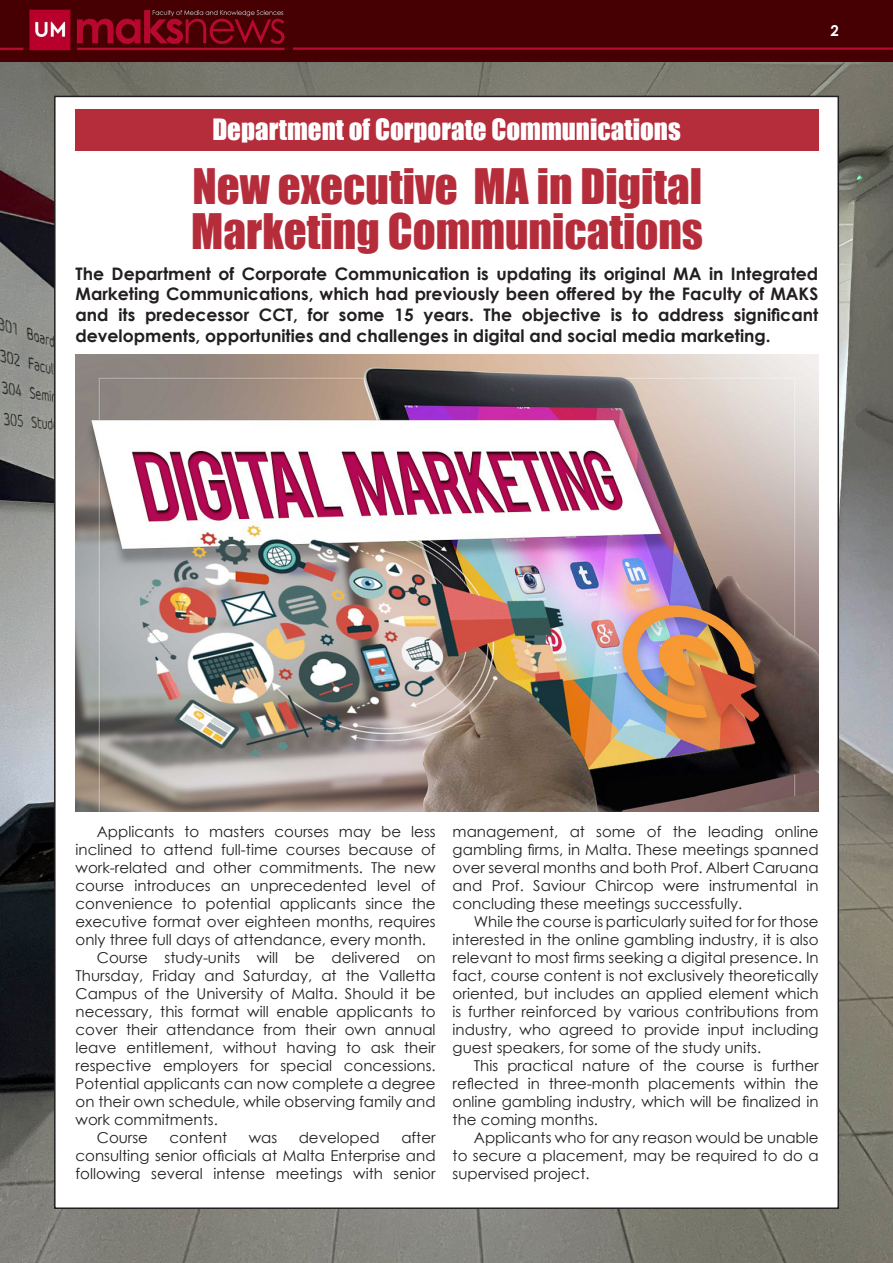
<style>
.page{position:relative;width:893px;height:1263px;background:#fff}
.page>*{position:absolute;margin:0;border:0;box-sizing:border-box;transform-origin:0 0}
.t1{font:45px/45px "Impact";color:#b52d3b}
.t2{font:27px "Impact";color:#fff}
.t3{font:700 17.25px/20.7px "Century Gothic";color:#231f20;text-align:justify}
.t4{font:15px/18px "Century Gothic";color:#231f20;text-align:justify}
.t5{font:700 15px "Century Gothic";color:#fff}
</style>
<div class="page">
<img style="left:0;top:0;width:893px;height:1263px">
<div style="left:55px;top:96px;width:783px;height:1112px;background:#fff"></div>
<div style="left:75px;top:110px;width:743px;height:41px;background:#b52d3b"></div>
<img style="left:76px;top:354px;width:743px;height:457px">
<p class="t5" style="left:831px;top:19px;width:10px">2</p>
<h2 class="t2" style="left:212px;top:109px;width:470px">Department of Corporate Communications</h2>
<h1 class="t1" style="left:191px;top:162px;width:513px">New executive MA in Digital<br>Marketing Communications</h1>
<p class="t3" style="left:76px;top:262px;width:744px">The Department of Corporate Communication is updating its original MA in Integrated Marketing Communications, which had previously been offered by the Faculty of MAKS and its predecessor CCT, for some 15 years. The objective is to address significant developments, opportunities and challenges in digital and social media marketing.</p>
<p class="t4" style="left:97px;top:822px;width:340px">Applicants to masters courses may be less</p>
<p class="t4" style="left:76px;top:840px;width:362px">inclined to attend full-time courses because of</p>
<p class="t4" style="left:76px;top:858px;width:362px">work-related and other commitments. The new</p>
<p class="t4" style="left:76px;top:876px;width:362px">course introduces an unprecedented level of</p>
<p class="t4" style="left:76px;top:894px;width:362px">convenience to potential applicants since the</p>
<p class="t4" style="left:76px;top:912px;width:362px">executive format over eighteen months, requires</p>
<p class="t4" style="left:76px;top:930px;width:352px">only three full days of attendance, every month.</p>
<p class="t4" style="left:97px;top:948px;width:340px">Course study-units will be delivered on</p>
<p class="t4" style="left:76px;top:966px;width:362px">Thursday, Friday and Saturday, at the Valletta</p>
<p class="t4" style="left:76px;top:984px;width:362px">Campus of the University of Malta. Should it be</p>
<p class="t4" style="left:76px;top:1002px;width:362px">necessary, this format will enable applicants to</p>
<p class="t4" style="left:76px;top:1020px;width:362px">cover their attendance from their own annual</p>
<p class="t4" style="left:76px;top:1038px;width:362px">leave entitlement, without having to ask their</p>
<p class="t4" style="left:76px;top:1056px;width:362px">respective employers for special concessions.</p>
<p class="t4" style="left:76px;top:1074px;width:362px">Potential applicants can now complete a degree</p>
<p class="t4" style="left:76px;top:1092px;width:362px">on their own schedule, while observing family and</p>
<p class="t4" style="left:76px;top:1110px;width:144px">work commitments.</p>
<p class="t4" style="left:97px;top:1128px;width:53px">Course</p>
<p class="t4" style="left:169px;top:1128px;width:59px">content</p>
<p class="t4" style="left:249px;top:1128px;width:30px">was</p>
<p class="t4" style="left:299px;top:1128px;width:83px">developed</p>
<p class="t4" style="left:76px;top:1128px;width:362px;text-indent:326px">after consulting senior officials at Malta Enterprise and following several intense meetings with senior</p>
<p class="t4" style="left:453px;top:822px;width:367px">management, at some of the leading online gambling firms, in Malta. These meetings spanned over several months and both Prof. Albert Caruana and Prof. Saviour Chircop were instrumental in concluding these meetings successfully.</p>
<p class="t4" style="left:453px;top:912px;width:367px;text-indent:21px">While the course is particularly suited for for those interested in the online gambling industry, it is also relevant to most firms seeking a digital presence. In fact, course content is not exclusively theoretically oriented, but includes an applied element which is further reinforced by various contributions from industry, who agreed to provide input including guest speakers, for some of the study units.</p>
<p class="t4" style="left:453px;top:1056px;width:367px;text-indent:21px">This practical nature of the course is further reflected in three-month placements within the online gambling industry, which will be finalized in the coming months.</p>
<p class="t4" style="left:453px;top:1128px;width:367px;text-indent:21px">Applicants who for any reason would be unable to secure a placement, may be required to do a supervised project.</p>
</div>
